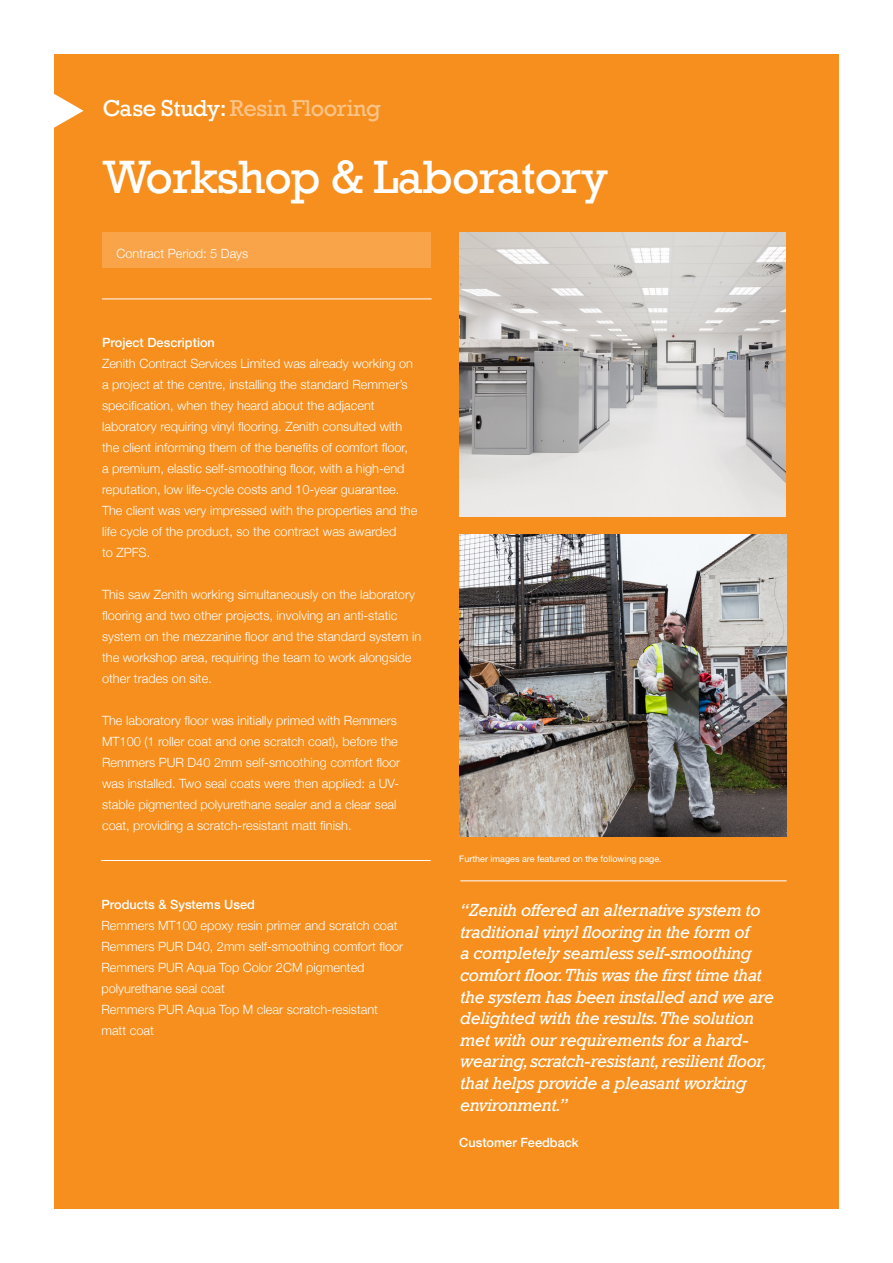
<style>
.page{position:relative;width:893px;height:1263px;background:#fff}
.page>*{position:absolute;margin:0;border:0;box-sizing:border-box;transform-origin:0 0}
.t1{font:48px "Rockwell";letter-spacing:-.02em;color:#fff}
.t2{font:23.55px "Rockwell";letter-spacing:-.02em;color:#fcc488}
.t3{font:italic 18px/21.6px "Rockwell";letter-spacing:-.02em;color:#fff}
.t4{font:300 12.75px/21px "Helvetica Neue";color:#fff}
.t5{font:500 12.75px "Helvetica Neue";color:#fff}
.t6{font:9px "Helvetica Neue";color:#fff}
.s1{color:#fff}
</style>
<div class="page">
<div style="left:54px;top:54px;width:785px;height:1155px;background:#f68f1e"></div>
<div style="left:102px;top:232px;width:329px;height:36px;background:#f9a449"></div>
<hr style="left:102px;top:299px;width:330px;height:1px;background:#fff">
<hr style="left:101px;top:860px;width:330px;height:1px;background:#fff">
<hr style="left:460px;top:880px;width:327px;height:1px;background:#fff">
<img style="left:459px;top:232px;width:327px;height:285px">
<img style="left:459px;top:534px;width:328px;height:303px">
<p class="t2" style="left:103px;top:94px;width:280px"><span class="s1">Case Study:</span> Resin Flooring</p>
<p class="t1" style="left:103px;top:149px;width:507px">Workshop &amp; Laboratory</p>
<p class="t4" style="left:117px;top:242px;width:133px">Contract Period: 5 Days</p>
<p class="t5" style="left:102px;top:332px;width:114px">Project Description</p>
<p class="t4" style="left:102px;top:352px;width:317px">Zenith Contract Services Limited was already working on a project at the centre, installing the standard Remmer’s specification, when they heard about the adjacent laboratory requiring vinyl flooring. Zenith consulted with the client informing them of the benefits of comfort floor, a premium, elastic self-smoothing floor, with a high-end reputation, low life-cycle costs and 10-year guarantee.<br>The client was very impressed with the properties and the life cycle of the product, so the contract was awarded<br>to ZPFS.</p>
<p class="t4" style="left:102px;top:583px;width:321px">This saw Zenith working simultaneously on the laboratory flooring and two other projects, involving an anti-static system on the mezzanine floor and the standard system in the workshop area, requiring the team to work alongside other trades on site.</p>
<p class="t4" style="left:102px;top:709px;width:300px">The laboratory floor was initially primed with Remmers MT100 (1 roller coat and one scratch coat), before the Remmers PUR D40 2mm self-smoothing comfort floor was installed. Two seal coats were then applied: a UV&shy;stable pigmented polyurethane sealer and a clear seal coat, providing a scratch-resistant matt finish.</p>
<p class="t5" style="left:101px;top:894px;width:155px">Products &amp; Systems Used</p>
<p class="t4" style="left:101px;top:914px;width:298px">Remmers MT100 epoxy resin primer and scratch coat</p>
<p class="t4" style="left:101px;top:935px;width:303px">Remmers PUR D40, 2mm self-smoothing comfort floor</p>
<p class="t4" style="left:101px;top:956px;width:265px">Remmers PUR Aqua Top Color 2CM pigmented polyurethane seal coat</p>
<p class="t4" style="left:101px;top:998px;width:278px">Remmers PUR Aqua Top M clear scratch-resistant matt coat</p>
<p class="t6" style="left:459px;top:853px;width:204px">Further images are featured on the following page.</p>
<p class="t3" style="left:460px;top:899px;width:315px">“Zenith offered an alternative system to traditional vinyl flooring in the form of<br>a completely seamless self-smoothing comfort floor. This was the first time that the system has been installed and we are delighted with the results. The solution met with our requirements for a hard&shy;wearing, scratch-resistant, resilient floor, that helps provide a pleasant working environment.”</p>
<p class="t5" style="left:459px;top:1132px;width:121px">Customer Feedback</p>
</div>
